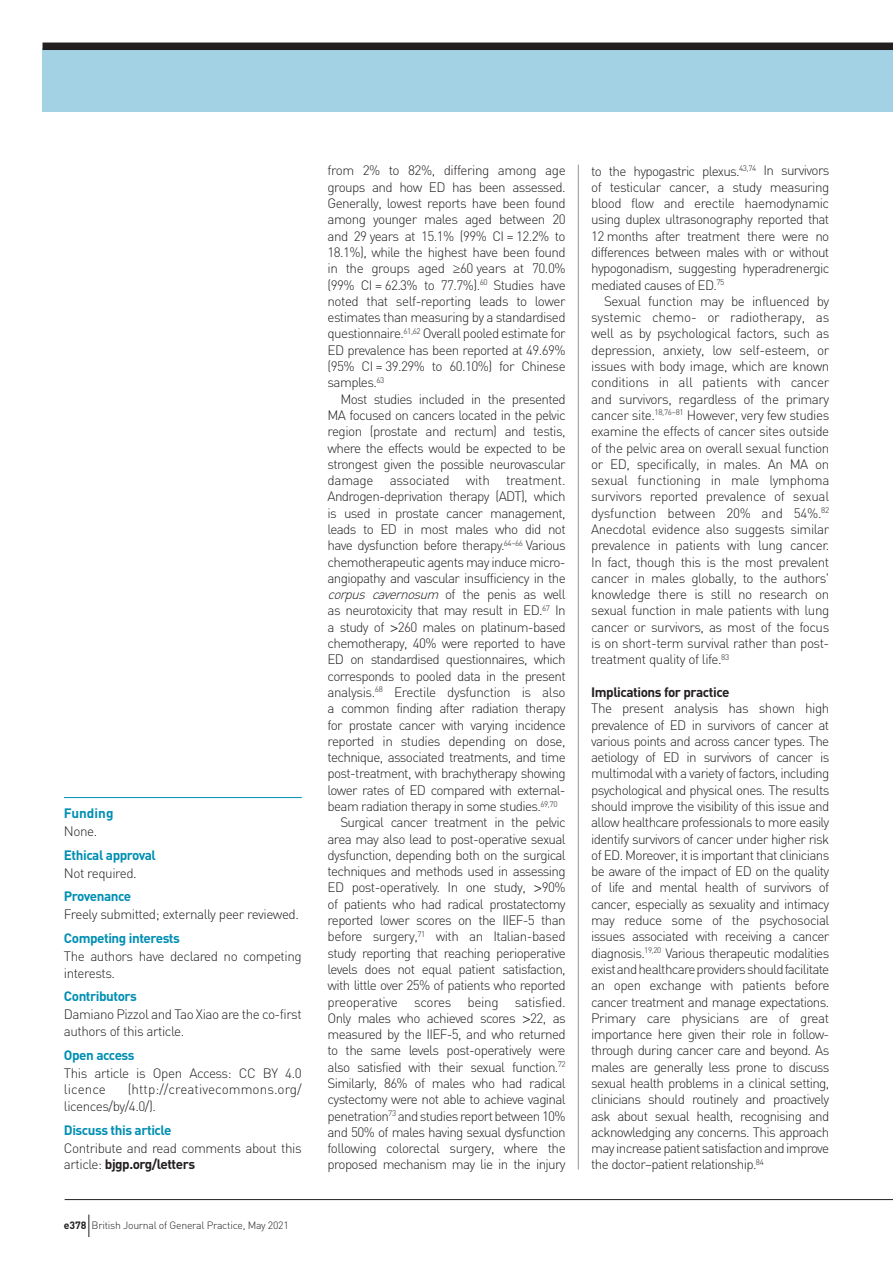
<style>
.page{position:relative;width:893px;height:1263px;background:#fff}
.page>*{position:absolute;margin:0;border:0;box-sizing:border-box;transform-origin:0 0}
.t1{font:300 13.5px/16.4px "DIN";letter-spacing:-.05em;color:#231f20;text-align:justify}
.t2{font:700 13.5px "DIN";letter-spacing:-.035em;color:#008fb3}
.t3{font:300 13.5px "DIN";letter-spacing:-.025em;color:#231f20}
.t4{font:300 13.5px/16.8px "DIN";letter-spacing:.005em;color:#231f20}
.t5{font:italic 300 13.5px "DIN";color:#231f20}
.t6{font:700 13.5px "DIN";letter-spacing:-.035em;color:#231f20}
.t7{font:700 13.5px "DIN";color:#008fb3}
.t8{font:300 10.5px "DIN";letter-spacing:-.025em;color:#231f20}
.s1{font-weight:700}
.s2{font-family:"Helvetica"}
.s3{font-style:normal}
</style>
<div class="page">
<div style="left:43px;top:48px;width:850px;height:64px;background:#a2d2e3"></div>
<div style="left:43px;top:43px;width:850px;height:7px;background:#231f20"></div>
<hr style="left:578px;top:165px;width:1px;height:1004px;background:#939598">
<hr style="left:64px;top:797px;width:238px;height:1px;background:#008fb3">
<svg style="left:88px;top:1214px;width:1px;height:23px"></svg>
<hr style="left:65px;top:1199px;width:828px;height:1px;background:#231f20">
<p class="t7" style="left:64px;top:804px;width:51px">Funding</p>
<p class="t1" style="left:64px;top:823px;width:35px">None.</p>
<p class="t2" style="left:64px;top:846px;width:94px">Ethical approval</p>
<p class="t1" style="left:64px;top:864px;width:74px">Not required.</p>
<p class="t2" style="left:64px;top:887px;width:69px">Provenance</p>
<p class="t1" style="left:64px;top:906px;width:237px">Freely submitted; externally peer reviewed.</p>
<p class="t2" style="left:64px;top:929px;width:117px">Competing interests</p>
<p class="t1" style="left:64px;top:947px;width:239px;line-height:16.8px">The authors have declared no competing interests.</p>
<p class="t2" style="left:64px;top:987px;width:74px">Contributors</p>
<p class="t1" style="left:64px;top:1006px;width:239px;line-height:16.8px">Damiano Pizzol and Tao Xiao are the co-first authors of this article.</p>
<p class="t2" style="left:64px;top:1046px;width:72px">Open access</p>
<p class="t1" style="left:64px;top:1064px;width:239px;line-height:16.8px">This article is Open Access: CC BY 4.0 licence</p>
<p class="t4" style="left:64px;top:1081px;width:239px;text-indent:64px">(http://creativecommons.org/ licences/by/4.0/).</p>
<p class="t2" style="left:64px;top:1121px;width:109px">Discuss this article</p>
<p class="t1" style="left:64px;top:1139px;width:239px;line-height:16.8px">Contribute and read comments about this article: <span class="s1">bjgp.org/letters</span></p>
<p class="t8" style="left:64px;top:1219px;width:226px"><span class="s1">e378</span> British Journal of General Practice, May 2021</p>
<p class="t1" style="left:328px;top:162px;width:240px">from 2% to 82%, differing among age groups and how ED has been assessed.<br>Generally, lowest reports have been found among younger males aged between 20 and 29 years at 15.1% (99% CI = 12.2% to 18.1%), while the highest have been found in the groups aged <span class="s2">≥</span>60 years at 70.0% (99% CI = 62.3% to 77.7%).<sup>60</sup> Studies have noted that self-reporting leads to lower estimates than measuring by a standardised questionnaire.<sup>61,62</sup> Overall pooled estimate for ED prevalence has been reported at 49.69% (95% CI = 39.29% to 60.10%) for Chinese samples.<sup>63</sup></p>
<p class="t1" style="left:340px;top:390px;width:227px">Most studies included in the presented</p>
<p class="t1" style="left:328px;top:407px;width:240px">MA focused on cancers located in the pelvic</p>
<p class="t1" style="left:328px;top:423px;width:240px">region (prostate and rectum) and testis,</p>
<p class="t1" style="left:328px;top:439px;width:240px">where the effects would be expected to be</p>
<p class="t1" style="left:328px;top:456px;width:240px">strongest given the possible neurovascular</p>
<p class="t3" style="left:328px;top:472px;width:239px">damage associated with treatment.</p>
<p class="t1" style="left:328px;top:488px;width:240px">Androgen-deprivation therapy (ADT), which</p>
<p class="t1" style="left:328px;top:504px;width:240px">is used in prostate cancer management,</p>
<p class="t1" style="left:328px;top:521px;width:240px">leads to ED in most males who did not</p>
<p class="t1" style="left:328px;top:537px;width:240px">have dysfunction before therapy.<sup>64–66</sup> Various</p>
<p class="t1" style="left:328px;top:553px;width:240px">chemotherapeutic agents may induce micro-</p>
<p class="t1" style="left:328px;top:570px;width:240px">angiopathy and vascular insufficiency in the</p>
<p class="t5" style="left:328px;top:586px;width:240px">corpus cavernosum <span class="s3">o f t h e p e n i s a s w e l l</span></p>
<p class="t1" style="left:328px;top:602px;width:240px">as neurotoxicity that may result in ED.<sup>67</sup> In</p>
<p class="t1" style="left:328px;top:618px;width:240px">a study of <span class="s2">&gt;</span>260 males on platinum-based</p>
<p class="t1" style="left:328px;top:635px;width:240px">chemotherapy, 40% were reported to have</p>
<p class="t1" style="left:328px;top:651px;width:240px">ED on standardised questionnaires, which</p>
<p class="t1" style="left:328px;top:667px;width:240px">corresponds to pooled data in the present</p>
<p class="t1" style="left:328px;top:684px;width:240px">analysis.<sup>68</sup> Erectile dysfunction is also</p>
<p class="t1" style="left:328px;top:700px;width:240px">a common finding after radiation therapy</p>
<p class="t1" style="left:328px;top:716px;width:240px">for prostate cancer with varying incidence</p>
<p class="t1" style="left:328px;top:733px;width:240px">reported in studies depending on dose,</p>
<p class="t1" style="left:328px;top:749px;width:240px">technique, associated treatments, and time</p>
<p class="t1" style="left:328px;top:765px;width:240px">post-treatment, with brachytherapy showing</p>
<p class="t1" style="left:328px;top:781px;width:240px">lower rates of ED compared with external-</p>
<p class="t1" style="left:328px;top:798px;width:231px">beam radiation therapy in some studies.<sup>69,70</sup></p>
<p class="t1" style="left:340px;top:814px;width:227px">Surgical cancer treatment in the pelvic</p>
<p class="t1" style="left:328px;top:830px;width:240px">area may also lead to post-operative sexual</p>
<p class="t1" style="left:328px;top:847px;width:240px">dysfunction, depending both on the surgical</p>
<p class="t1" style="left:328px;top:863px;width:240px">techniques and methods used in assessing</p>
<p class="t1" style="left:328px;top:879px;width:240px">ED post-operatively. In one study, <span class="s2">&gt;</span>90%</p>
<p class="t1" style="left:328px;top:895px;width:240px">of patients who had radical prostatectomy</p>
<p class="t1" style="left:328px;top:912px;width:240px">reported lower scores on the IIEF-5 than</p>
<p class="t1" style="left:328px;top:928px;width:240px">before surgery,<sup>71</sup> with an Italian-based</p>
<p class="t1" style="left:328px;top:944px;width:240px">study reporting that reaching perioperative</p>
<p class="t1" style="left:328px;top:961px;width:240px">levels does not equal patient satisfaction,</p>
<p class="t1" style="left:328px;top:977px;width:240px">with little over 25% of patients who reported</p>
<p class="t3" style="left:328px;top:993px;width:239px">preoperative scores being satisfied.</p>
<p class="t1" style="left:328px;top:1010px;width:240px">Only males who achieved scores <span class="s2">&gt;</span>22, as</p>
<p class="t1" style="left:328px;top:1026px;width:240px">measured by the IIEF-5, and who returned</p>
<p class="t1" style="left:328px;top:1042px;width:240px">to the same levels post-operatively were</p>
<p class="t1" style="left:328px;top:1058px;width:240px">also satisfied with their sexual function.<sup>72</sup></p>
<p class="t1" style="left:328px;top:1075px;width:240px">Similarly, 86% of males who had radical</p>
<p class="t1" style="left:328px;top:1091px;width:240px">cystectomy were not able to achieve vaginal</p>
<p class="t1" style="left:328px;top:1107px;width:240px">penetration<sup>73</sup> and studies report between 10%</p>
<p class="t1" style="left:328px;top:1124px;width:240px">and 50% of males having sexual dysfunction</p>
<p class="t1" style="left:328px;top:1140px;width:240px">following colorectal surgery, where the</p>
<p class="t1" style="left:328px;top:1156px;width:240px">proposed mechanism may lie in the injury</p>
<p class="t1" style="left:591px;top:162px;width:240px">to the hypogastric plexus.<sup>43,74</sup> In survivors of testicular cancer, a study measuring blood flow and erectile haemodynamic using duplex ultrasonography reported that 12 months after treatment there were no differences between males with or without hypogonadism, suggesting hyperadrenergic mediated causes of ED.<sup>75</sup></p>
<p class="t1" style="left:591px;top:293px;width:240px;text-indent:13px">Sexual function may be influenced by systemic chemo- or radiotherapy, as well as by psychological factors, such as depression, anxiety, low self-esteem, or issues with body image, which are known conditions in all patients with cancer and survivors, regardless of the primary cancer site.<sup>18,76–81</sup> However, very few studies examine the effects of cancer sites outside of the pelvic area on overall sexual function or ED, specifically, in males. An MA on sexual functioning in male lymphoma survivors reported prevalence of sexual dysfunction between 20% and 54%.<sup>82<br></sup>Anecdotal evidence also suggests similar prevalence in patients with lung cancer.<br>In fact, though this is the most prevalent cancer in males globally, to the authors' knowledge there is still no research on sexual function in male patients with lung cancer or survivors, as most of the focus is on short-term survival rather than post&shy;treatment quality of life.<sup>83</sup></p>
<p class="t6" style="left:591px;top:683px;width:140px">Implications for practice</p>
<p class="t1" style="left:591px;top:700px;width:240px">The present analysis has shown high prevalence of ED in survivors of cancer at various points and across cancer types. The aetiology of ED in survivors of cancer is multimodal with a variety of factors, including psychological and physical ones. The results should improve the visibility of this issue and allow healthcare professionals to more easily identify survivors of cancer under higher risk of ED. Moreover, it is important that clinicians be aware of the impact of ED on the quality of life and mental health of survivors of cancer, especially as sexuality and intimacy may reduce some of the psychosocial issues associated with receiving a cancer diagnosis.<sup>19,20</sup> Various therapeutic modalities exist and healthcare providers should facilitate an open exchange with patients before cancer treatment and manage expectations.<br>Primary care physicians are of great importance here given their role in follow&shy;through during cancer care and beyond. As males are generally less prone to discuss sexual health problems in a clinical setting, clinicians should routinely and proactively ask about sexual health, recognising and acknowledging any concerns. This approach may increase patient satisfaction and improve the doctor–patient relationship.<sup>84</sup></p>
</div>
